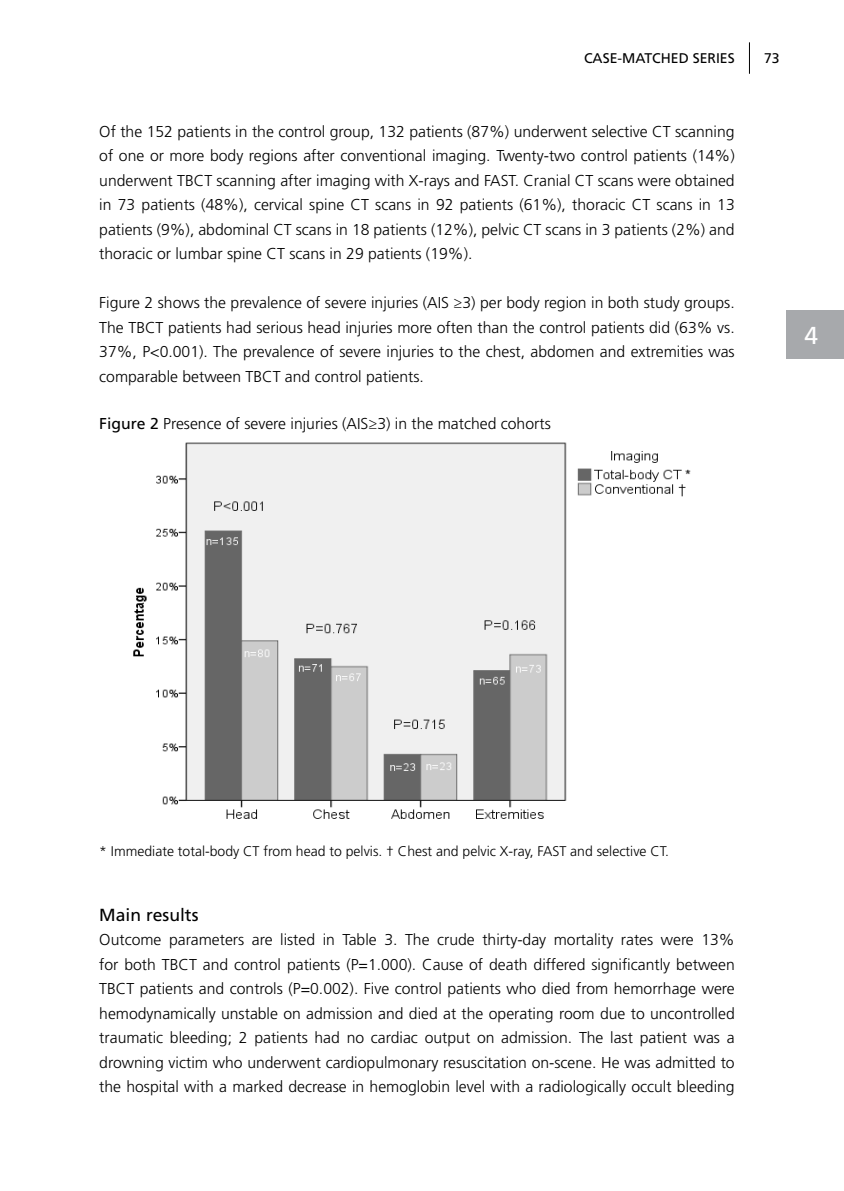
<style>
.page{position:relative;width:844px;height:1191px;background:#fff}
.page>*{position:absolute;margin:0;border:0;box-sizing:border-box;transform-origin:0 0}
.t1{font:24.5px "Frutiger LT Std";color:#fff}
.t2{font:17.5px "Frutiger LT Std";color:#000}
.t3{font:300 15.75px/24.5px "Frutiger LT Std";color:#000;text-align:justify}
.t4{font:300 14px "Frutiger LT Std";color:#000}
.t5{font:14px "Frutiger LT Std";color:#000}
.s1{font-weight:400}
</style>
<div class="page">
<hr style="left:749px;top:42px;width:1px;height:32px;background:#000">
<div style="left:786px;top:310px;width:57px;height:49px;background:#a7a9ac"></div>
<img style="left:133px;top:442px;width:558px;height:377px">
<p class="t5" style="left:584px;top:50px;width:152px">CASE-MATCHED SERIES</p>
<p class="t5" style="left:764px;top:50px;width:17px">73</p>
<p class="t3" style="left:99px;top:119px;width:637px">Of the 152 patients in the control group, 132 patients (87%) underwent selective CT scanning of one or more body regions after conventional imaging. Twenty-two control patients (14%) underwent TBCT scanning after imaging with X-rays and FAST. Cranial CT scans were obtained in 73 patients (48%), cervical spine CT scans in 92 patients (61%), thoracic CT scans in 13 patients (9%), abdominal CT scans in 18 patients (12%), pelvic CT scans in 3 patients (2%) and thoracic or lumbar spine CT scans in 29 patients (19%).</p>
<p class="t3" style="left:99px;top:291px;width:636px">Figure 2 shows the prevalence of severe injuries (AIS ≥3) per body region in both study groups.<br>The TBCT patients had serious head injuries more often than the control patients did (63% vs.<br>37%, P&lt;0.001). The prevalence of severe injuries to the chest, abdomen and extremities was comparable between TBCT and control patients.</p>
<p class="t3" style="left:99px;top:412px;width:453px"><span class="s1">FIGURE 2</span> Presence of severe injuries (AIS≥3) in the matched cohorts</p>
<h1 class="t1" style="left:804px;top:321px;width:15px">4</h1>
<p class="t4" style="left:99px;top:843px;width:571px">* Immediate total-body CT from head to pelvis. † Chest and pelvic X-ray, FAST and selective CT.</p>
<p class="t2" style="left:99px;top:904px;width:101px">MAIN RESULTS</p>
<p class="t3" style="left:99px;top:928px;width:637px">Outcome parameters are listed in Table 3. The crude thirty-day mortality rates were 13% for both TBCT and control patients (P=1.000). Cause of death differed significantly between TBCT patients and controls (P=0.002). Five control patients who died from hemorrhage were hemodynamically unstable on admission and died at the operating room due to uncontrolled traumatic bleeding; 2 patients had no cardiac output on admission. The last patient was a drowning victim who underwent cardiopulmonary resuscitation on-scene. He was admitted to the hospital with a marked decrease in hemoglobin level with a radiologically occult bleeding</p>
</div>
